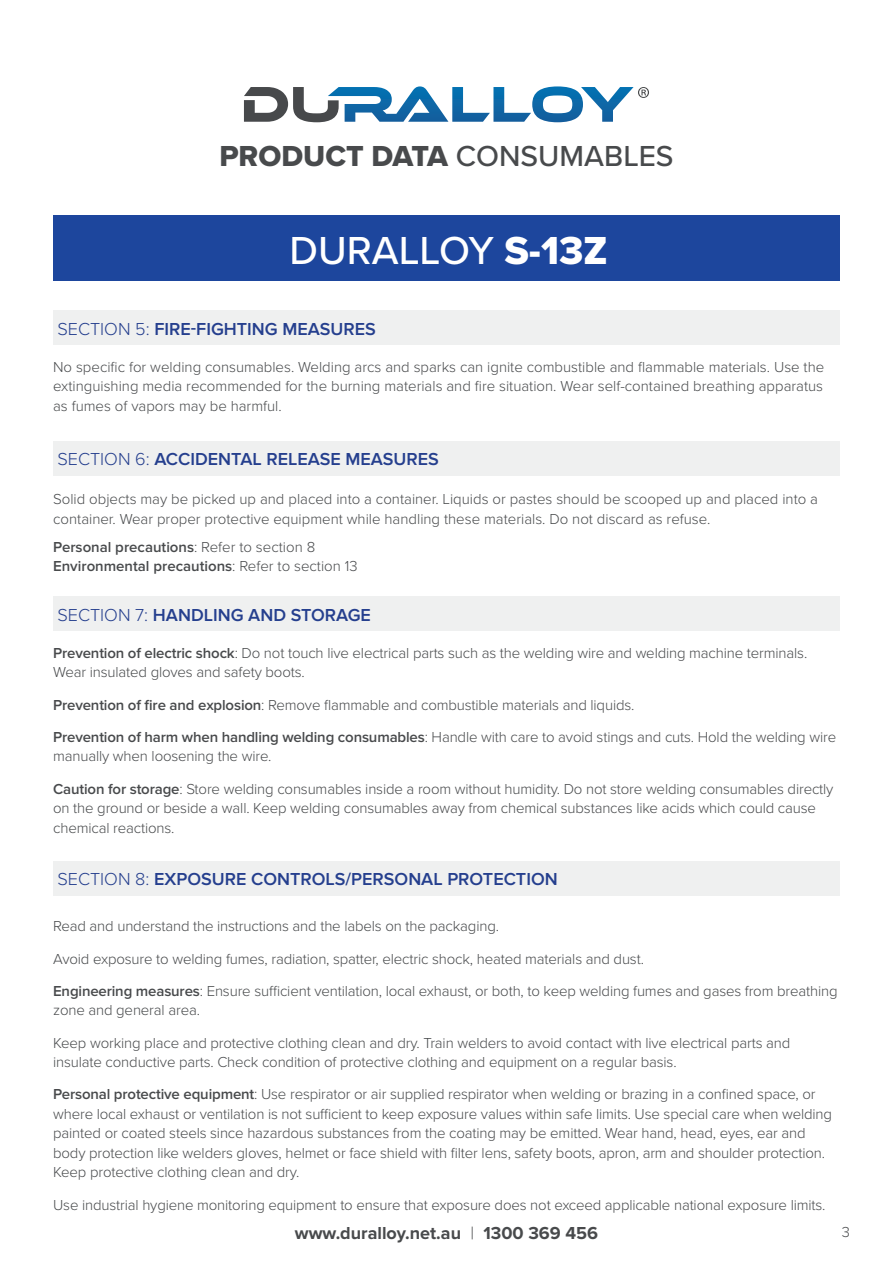
<style>
.page{position:relative;width:893px;height:1263px;background:#fff}
.page>*{position:absolute;margin:0;border:0;box-sizing:border-box;transform-origin:0 0}
.t1{font:500 40.5px "Proxima Nova";color:#fff}
.t2{font:30px "Proxima Nova Extrabld";color:#484a4c}
.t3{font:600 18px "Proxima Nova";color:#253f8e}
.t4{font:700 18px "Proxima Nova";color:#484a4c}
.t5{font:300 15px/19.5px "Proxima Nova";letter-spacing:-.01em;color:#484a4c}
.t6{font:600 15px/19.5px "Proxima Nova";color:#484a4c}
.s1{font-family:"Proxima Nova";font-weight:500}
.s2{font-family:"Proxima Nova Extrabld";font-weight:400}
.s3{font-weight:300}
.s4{font-weight:600}
</style>
<div class="page">
<svg style="left:244px;top:86px;width:405px;height:36px"></svg>
<div style="left:53px;top:215px;width:787px;height:66px;background:#1d469d"></div>
<div style="left:53px;top:310px;width:787px;height:34px;background:#eff0f0"></div>
<div style="left:53px;top:441px;width:787px;height:34px;background:#eff0f0"></div>
<div style="left:53px;top:597px;width:787px;height:34px;background:#eff0f0"></div>
<div style="left:53px;top:861px;width:787px;height:34px;background:#eff0f0"></div>
<h2 class="t2" style="left:219px;top:138px;width:456px">PRODUCT DATA <span class="s1">CONSUMABLES</span></h2>
<h1 class="t1" style="left:289px;top:226px;width:320px">DURALLOY <span class="s2">S-13Z</span></h1>
<p class="t3" style="left:57px;top:318px;width:320px"><span class="s3">SECTION 5:</span> FIRE-FIGHTING MEASURES</p>
<p class="t5" style="left:53px;top:357px;width:773px;text-align:justify">No specific for welding consumables. Welding arcs and sparks can ignite combustible and flammable materials. Use the extinguishing media recommended for the burning materials and fire situation. Wear self-contained breathing apparatus as fumes of vapors may be harmful.</p>
<p class="t3" style="left:57px;top:449px;width:383px"><span class="s3">SECTION 6:</span> ACCIDENTAL RELEASE MEASURES</p>
<p class="t5" style="left:53px;top:490px;width:766px">Solid objects may be picked up and placed into a container. Liquids or pastes should be scooped up and placed into a container. Wear proper protective equipment while handling these materials. Do not discard as refuse.</p>
<p class="t6" style="left:53px;top:537px;width:306px">Personal precautions<span class="s3">: Refer to section 8<br></span>Environmental precautions<span class="s3">: Refer to section 13</span></p>
<p class="t3" style="left:57px;top:604px;width:315px"><span class="s3">SECTION 7:</span> HANDLING AND STORAGE</p>
<p class="t5" style="left:53px;top:643px;width:756px"><span class="s4">Prevention of electric shock</span>: Do not touch live electrical parts such as the welding wire and welding machine terminals.<br>Wear insulated gloves and safety boots.</p>
<p class="t5" style="left:53px;top:689px;width:785px;line-height:32.2px"><span class="s4">Prevention of fire and explosion</span>: Remove flammable and combustible materials and liquids.<br><span class="s4">Prevention of harm when handling welding consumables</span>: Handle with care to avoid stings and cuts. Hold the welding wire</p>
<p class="t5" style="left:53px;top:741px;width:782px;line-height:32.2px">manually when loosening the wire.<br><span class="s4">Caution for storage</span>: Store welding consumables inside a room without humidity. Do not store welding consumables directly</p>
<p class="t5" style="left:53px;top:799px;width:764px">on the ground or beside a wall. Keep welding consumables away from chemical substances like acids which could cause chemical reactions.</p>
<p class="t3" style="left:57px;top:869px;width:502px"><span class="s3">SECTION 8:</span> EXPOSURE CONTROLS/PERSONAL PROTECTION</p>
<p class="t5" style="left:53px;top:910px;width:786px;line-height:32.2px">Read and understand the instructions and the labels on the packaging.<br>Avoid exposure to welding fumes, radiation, spatter, electric shock, heated materials and dust.<br><span class="s4">Engineering measures</span>: Ensure sufficient ventilation, local exhaust, or both, to keep welding fumes and gases from breathing</p>
<p class="t5" style="left:53px;top:994px;width:739px;line-height:32.2px">zone and general area.<br>Keep working place and protective clothing clean and dry. Train welders to avoid contact with live electrical parts and</p>
<p class="t5" style="left:53px;top:1046px;width:764px;line-height:32.2px">insulate conductive parts. Check condition of protective clothing and equipment on a regular basis.<br><span class="s4">Personal protective equipment</span>: Use respirator or air supplied respirator when welding or brazing in a confined space, or</p>
<p class="t5" style="left:53px;top:1104px;width:780px">where local exhaust or ventilation is not sufficient to keep exposure values within safe limits. Use special care when welding painted or coated steels since hazardous substances from the coating may be emitted. Wear hand, head, eyes, ear and body protection like welders gloves, helmet or face shield with filter lens, safety boots, apron, arm and shoulder protection.<br>Keep protective clothing clean and dry.</p>
<p class="t5" style="left:53px;top:1195px;width:774px">Use industrial hygiene monitoring equipment to ensure that exposure does not exceed applicable national exposure limits.</p>
<p class="t4" style="left:295px;top:1222px;width:305px">www.duralloy.net.au <span class="s3">|</span> 1300 369 456</p>
<p class="t5" style="left:842px;top:1222px;width:10px">3</p>
</div>
